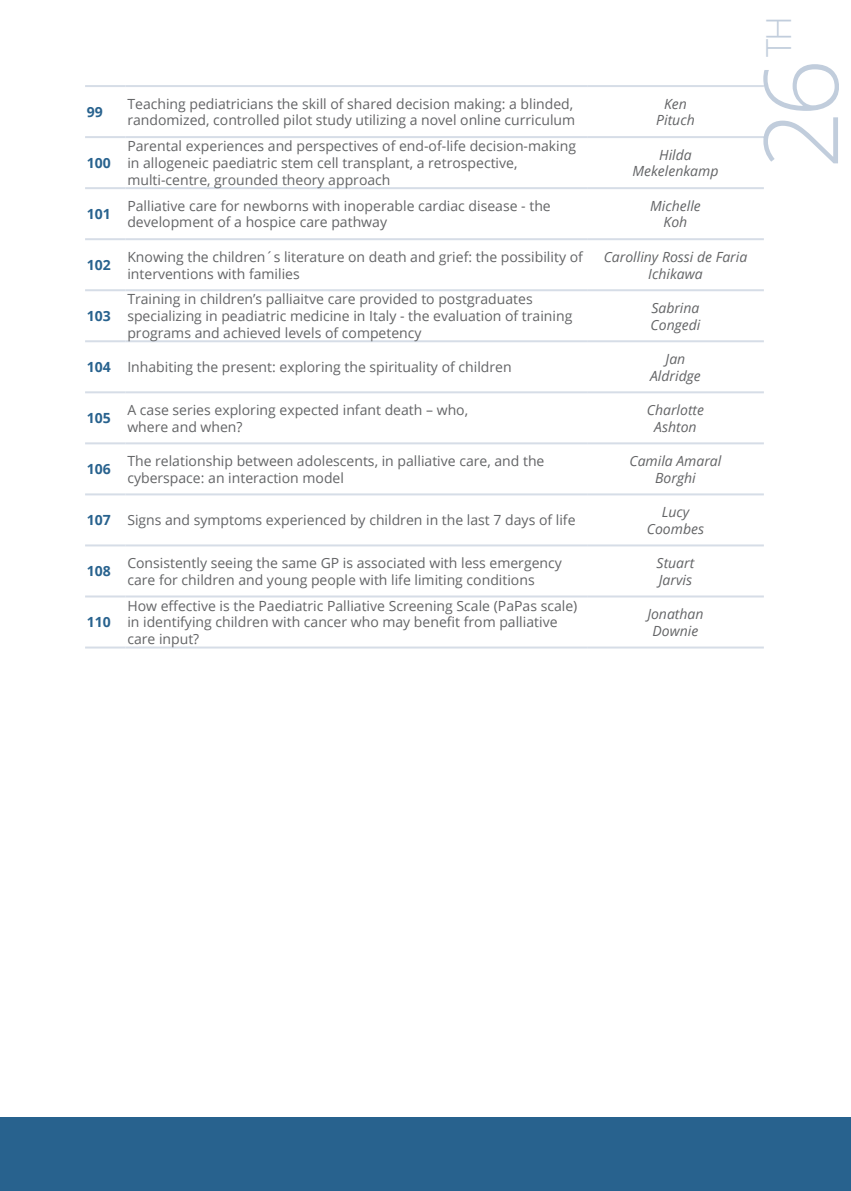
<style>
.page{position:relative;width:851px;height:1191px;background:#fff}
.page>*{position:absolute;margin:0;border:0;box-sizing:border-box;transform-origin:0 0}
.t1{font:300 103px "Open Sans";color:#c1cddc}
.t2{font:300 34.4px "Open Sans";color:#c1cddc}
.t3{font:14px/16.8px "Open Sans";color:#636466}
.t4{font:italic 14px/16.8px "Open Sans";color:#636466;text-align:center}
.t5{font:700 14px "Open Sans";color:#28628e}
.s1{font-weight:700;color:#28628e}
</style>
<div class="page">
<hr style="left:85px;top:85px;width:41px;height:2px;background:#d6dde7">
<hr style="left:126px;top:85px;width:461px;height:2px;background:#d6dde7">
<hr style="left:587px;top:85px;width:176px;height:2px;background:#d6dde7">
<hr style="left:85px;top:136px;width:41px;height:2px;background:#d6dde7">
<hr style="left:126px;top:136px;width:461px;height:2px;background:#d6dde7">
<hr style="left:587px;top:136px;width:176px;height:2px;background:#d6dde7">
<hr style="left:85px;top:187px;width:41px;height:2px;background:#d6dde7">
<hr style="left:126px;top:187px;width:461px;height:2px;background:#d6dde7">
<hr style="left:587px;top:187px;width:176px;height:2px;background:#d6dde7">
<hr style="left:85px;top:238px;width:41px;height:2px;background:#d6dde7">
<hr style="left:126px;top:238px;width:461px;height:2px;background:#d6dde7">
<hr style="left:587px;top:238px;width:176px;height:2px;background:#d6dde7">
<hr style="left:85px;top:289px;width:41px;height:2px;background:#d6dde7">
<hr style="left:126px;top:289px;width:461px;height:2px;background:#d6dde7">
<hr style="left:587px;top:289px;width:176px;height:2px;background:#d6dde7">
<hr style="left:85px;top:340px;width:41px;height:2px;background:#d6dde7">
<hr style="left:126px;top:340px;width:461px;height:2px;background:#d6dde7">
<hr style="left:587px;top:340px;width:176px;height:2px;background:#d6dde7">
<hr style="left:85px;top:391px;width:41px;height:2px;background:#d6dde7">
<hr style="left:126px;top:391px;width:461px;height:2px;background:#d6dde7">
<hr style="left:587px;top:391px;width:176px;height:2px;background:#d6dde7">
<hr style="left:85px;top:442px;width:41px;height:2px;background:#d6dde7">
<hr style="left:126px;top:442px;width:461px;height:2px;background:#d6dde7">
<hr style="left:587px;top:442px;width:176px;height:2px;background:#d6dde7">
<hr style="left:85px;top:493px;width:41px;height:2px;background:#d6dde7">
<hr style="left:126px;top:493px;width:461px;height:2px;background:#d6dde7">
<hr style="left:587px;top:493px;width:176px;height:2px;background:#d6dde7">
<hr style="left:85px;top:544px;width:41px;height:2px;background:#d6dde7">
<hr style="left:126px;top:544px;width:461px;height:2px;background:#d6dde7">
<hr style="left:587px;top:544px;width:176px;height:2px;background:#d6dde7">
<hr style="left:85px;top:595px;width:41px;height:2px;background:#d6dde7">
<hr style="left:126px;top:595px;width:461px;height:2px;background:#d6dde7">
<hr style="left:587px;top:595px;width:176px;height:2px;background:#d6dde7">
<hr style="left:85px;top:646px;width:41px;height:2px;background:#d6dde7">
<hr style="left:126px;top:646px;width:461px;height:2px;background:#d6dde7">
<hr style="left:587px;top:646px;width:176px;height:2px;background:#d6dde7">
<div style="left:0;top:1117px;width:850px;height:74px;background:#28628e"></div>
<p class="t5" style="left:87px;top:102px;width:17px">99</p>
<p class="t3" style="left:127px;top:95px;width:449px">Teaching pediatricians the skill of shared decision making: a blinded, randomized, controlled pilot study utilizing a novel online curriculum</p>
<p class="t4" style="left:656px;top:95px;width:40px">Ken<br>Pituch</p>
<p class="t5" style="left:87px;top:153px;width:25px">100</p>
<p class="t3" style="left:127px;top:137px;width:450px">Parental experiences and perspectives of end-of-life decision-making in allogeneic paediatric stem cell transplant, a retrospective, multi-centre, grounded theory approach</p>
<p class="t4" style="left:632px;top:146px;width:87px">Hilda<br>Mekelenkamp</p>
<p class="t5" style="left:87px;top:204px;width:25px">101</p>
<p class="t3" style="left:127px;top:197px;width:425px">Palliative care for newborns with inoperable cardiac disease - the development of a hospice care pathway</p>
<p class="t4" style="left:650px;top:197px;width:52px">Michelle<br>Koh</p>
<p class="t5" style="left:87px;top:255px;width:25px">102</p>
<p class="t3" style="left:127px;top:248px;width:457px">Knowing the children´s literature on death and grief: the possibility of interventions with families</p>
<p class="t4" style="left:603px;top:248px;width:145px">Carolliny Rossi de Faria<br>Ichikawa</p>
<p class="t5" style="left:87px;top:306px;width:25px">103</p>
<p class="t3" style="left:127px;top:290px;width:446px">Training in children’s palliaitve care provided to postgraduates specializing in peadiatric medicine in Italy - the evaluation of training programs and achieved levels of competency</p>
<p class="t4" style="left:650px;top:299px;width:51px;text-align:left">Sabrina<br>Congedi</p>
<p class="t3" style="left:87px;top:358px;width:426px"><span class="s1">104</span> Inhabiting the present: exploring the spirituality of children</p>
<p class="t4" style="left:650px;top:350px;width:52px">Jan<br>Aldridge</p>
<p class="t5" style="left:87px;top:408px;width:25px">105</p>
<p class="t3" style="left:127px;top:401px;width:342px">A case series exploring expected infant death – who, where and when?</p>
<p class="t4" style="left:646px;top:401px;width:59px">Charlotte<br>Ashton</p>
<p class="t5" style="left:87px;top:459px;width:25px">106</p>
<p class="t3" style="left:127px;top:452px;width:418px">The relationship between adolescents, in palliative care, and the cyberspace: an interaction model</p>
<p class="t4" style="left:629px;top:452px;width:93px">Camila Amaral<br>Borghi</p>
<p class="t3" style="left:87px;top:511px;width:490px"><span class="s1">107</span> Signs and symptoms experienced by children in the last 7 days of life</p>
<p class="t4" style="left:646px;top:503px;width:59px">Lucy<br>Coombes</p>
<p class="t5" style="left:87px;top:561px;width:25px">108</p>
<p class="t3" style="left:127px;top:554px;width:436px">Consistently seeing the same GP is associated with less emergency care for children and young people with life limiting conditions</p>
<p class="t4" style="left:656px;top:554px;width:39px;text-align:left">Stuart<br>Jarvis</p>
<p class="t5" style="left:87px;top:612px;width:25px">110</p>
<p class="t3" style="left:127px;top:597px;width:451px">How effective is the Paediatric Palliative Screening Scale (PaPas scale) in identifying children with cancer who may benefit from palliative care input?</p>
<p class="t4" style="left:647px;top:605px;width:58px">Jonathan<br>Downie</p>
<h2 class="t2" style="left:754px;top:57px;width:42px;rotate:-90deg">TH</h2>
<h1 class="t1" style="left:730px;top:169px;width:112px;rotate:-90deg">26</h1>
</div>
